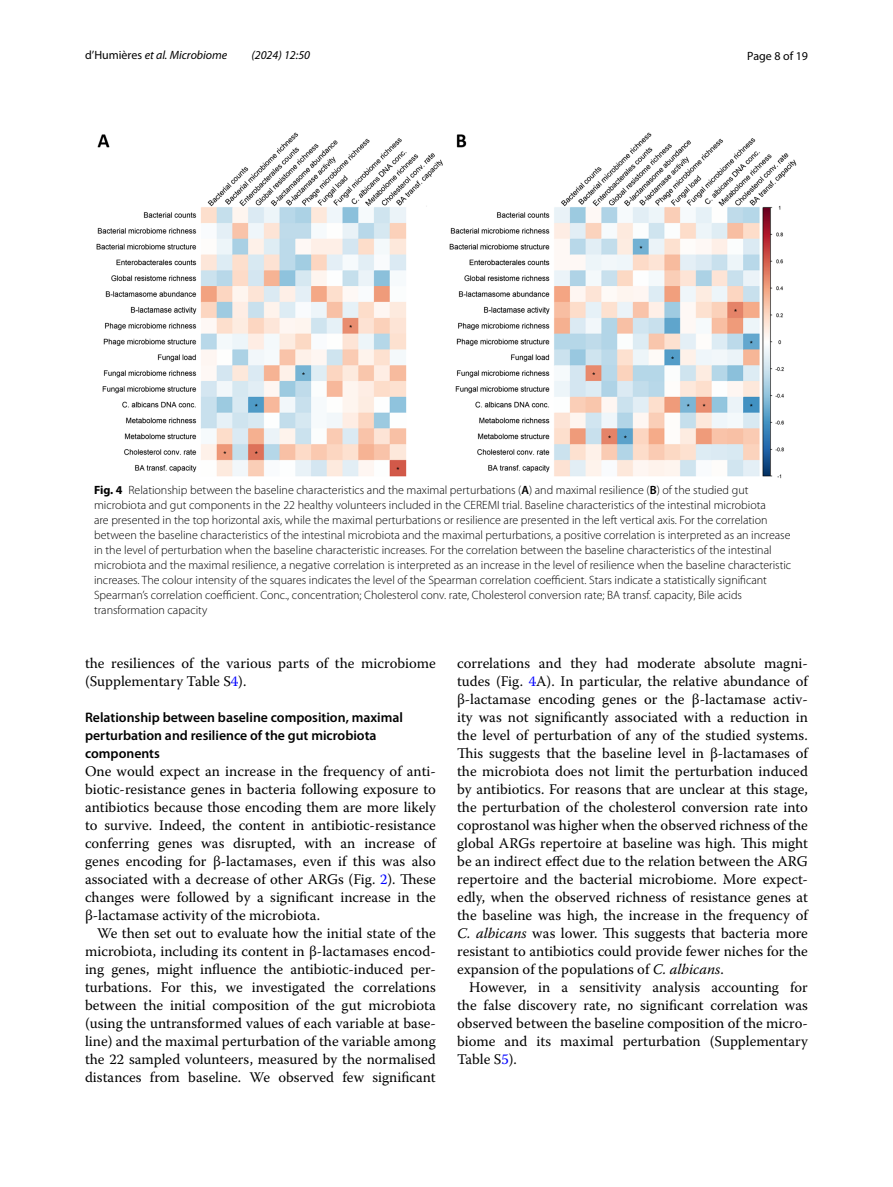
<style>
.page{position:relative;width:893px;height:1187px;background:#fff}
.page>*{position:absolute;margin:0;border:0;box-sizing:border-box;transform-origin:0 0}
.t1{font:14.7px/18px "Warnock Pro";color:#000;text-align:justify}
.t2{font:600 13.8px/18px "Myriad Pro";color:#000}
.t3{font:300 12px/15px "Myriad Pro";color:#000}
.t4{font:italic 12px "Myriad Pro";color:#000}
.t5{font:12px "Myriad Pro";color:#000}
.s1{font-style:normal}
.s2{font-weight:700}
.s3{font-weight:600}
.s4{color:#00f}
.s5{font-style:italic}
</style>
<div class="page">
<img style="left:96px;top:133px;width:701px;height:345px">
<p class="t4" style="left:85px;top:48px;width:144px"><span class="s1">d’Humières</span> et al. Microbiome</p>
<p class="t4" style="left:251px;top:48px;width:60px">(2024) 12:50</p>
<p class="t5" style="left:747px;top:48px;width:62px">Page 8 of 19</p>
<p class="t3" style="left:94px;top:482px;width:699px"><span class="s2">Fig. 4</span> Relationship between the baseline characteristics and the maximal perturbations (<span class="s3">A</span>) and maximal resilience (<span class="s3">B</span>) of the studied gut microbiota and gut components in the 22 healthy volunteers included in the CEREMI trial. Baseline characteristics of the intestinal microbiota<br>are presented in the top horizontal axis, while the maximal perturbations or resilience are presented in the left vertical axis. For the correlation between the baseline characteristics of the intestinal microbiota and the maximal perturbations, a positive correlation is interpreted as an increase in the level of perturbation when the baseline characteristic increases. For the correlation between the baseline characteristics of the intestinal microbiota and the maximal resilience, a negative correlation is interpreted as an increase in the level of resilience when the baseline characteristic increases. The colour intensity of the squares indicates the level of the Spearman correlation coefficient. Stars indicate a statistically significant Spearman’s correlation coefficient. Conc., concentration; Cholesterol conv. rate, Cholesterol conversion rate; BA transf. capacity, Bile acids transformation capacity</p>
<p class="t1" style="left:85px;top:653px;width:352px">the resiliences of the various parts of the microbiome (Supplementary Table S<span class="s4">4</span>).</p>
<p class="t2" style="left:85px;top:707px;width:320px">Relationship between baseline composition, maximal perturbation and resilience of the gut microbiota components</p>
<p class="t1" style="left:85px;top:761px;width:352px">One would expect an increase in the frequency of anti&shy;biotic-resistance genes in bacteria following exposure to antibiotics because those encoding them are more likely to survive. Indeed, the content in antibiotic-resistance conferring genes was disrupted, with an increase of genes encoding for β-lactamases, even if this was also associated with a decrease of other ARGs (Fig. <span class="s4">2</span>). These changes were followed by a significant increase in the β-lactamase activity of the microbiota.</p>
<p class="t1" style="left:85px;top:923px;width:352px;text-indent:12px">We then set out to evaluate how the initial state of the microbiota, including its content in β-lactamases encod&shy;ing genes, might influence the antibiotic-induced per&shy;turbations. For this, we investigated the correlations between the initial composition of the gut microbiota (using the untransformed values of each variable at base&shy;line) and the maximal perturbation of the variable among the 22 sampled volunteers, measured by the normalised distances from baseline. We observed few significant</p>
<p class="t1" style="left:457px;top:653px;width:352px">correlations and they had moderate absolute magni&shy;tudes (Fig. <span class="s4">4</span>A). In particular, the relative abundance of β-lactamase encoding genes or the β-lactamase activ&shy;ity was not significantly associated with a reduction in the level of perturbation of any of the studied systems.<br>This suggests that the baseline level in β-lactamases of the microbiota does not limit the perturbation induced by antibiotics. For reasons that are unclear at this stage, the perturbation of the cholesterol conversion rate into coprostanol was higher when the observed richness of the global ARGs repertoire at baseline was high. This might be an indirect effect due to the relation between the ARG repertoire and the bacterial microbiome. More expect&shy;edly, when the observed richness of resistance genes at the baseline was high, the increase in the frequency of <span class="s5">C. albicans</span> was lower. This suggests that bacteria more resistant to antibiotics could provide fewer niches for the expansion of the populations of <span class="s5">C. albicans</span>.</p>
<p class="t1" style="left:457px;top:977px;width:352px;text-indent:12px">However, in a sensitivity analysis accounting for the false discovery rate, no significant correlation was observed between the baseline composition of the micro&shy;biome and its maximal perturbation (Supplementary Table S<span class="s4">5</span>).</p>
</div>
